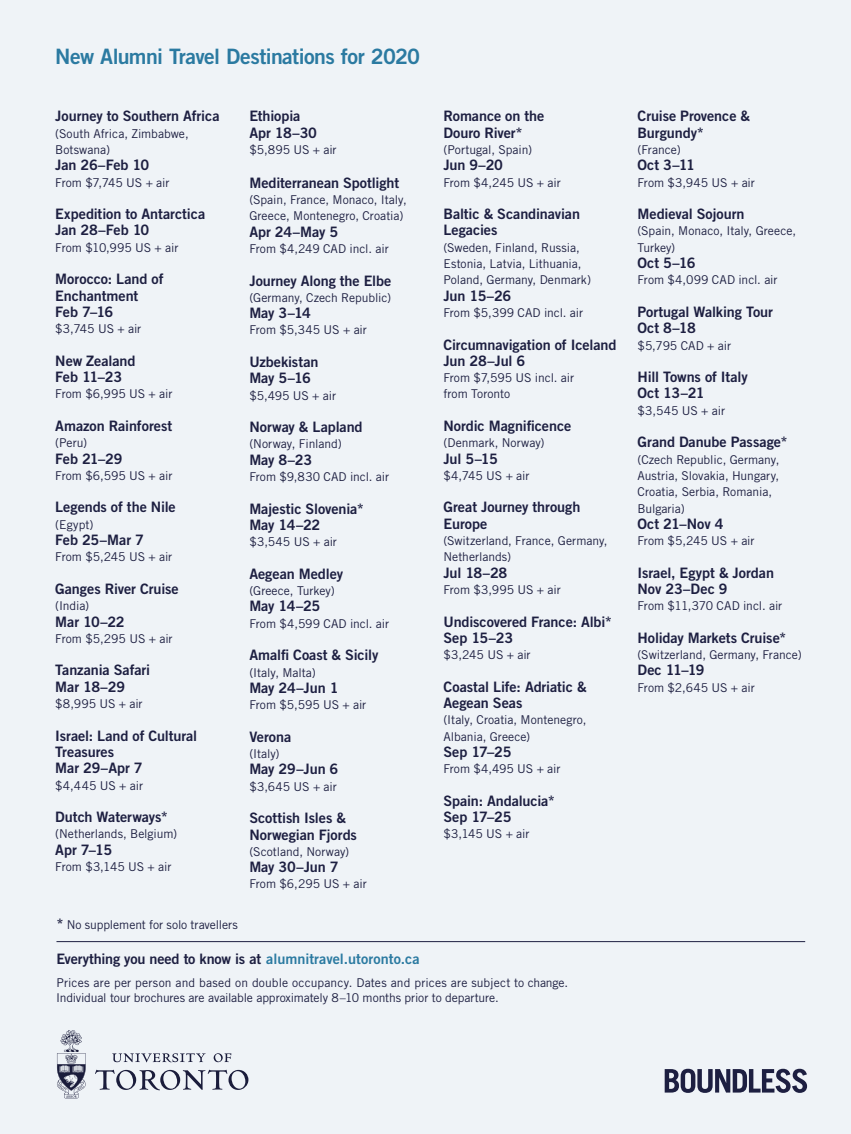
<style>
.page{position:relative;width:851px;height:1134px;background:#fff}
.page>*{position:absolute;margin:0;border:0;box-sizing:border-box;transform-origin:0 0}
.t1{font:21.15px "Trade Gothic LT Std Bd 2";letter-spacing:-.03em;color:#2b7aa1}
.t2{font:14.4px/16.4px "Trade Gothic LT Std Bd 2";letter-spacing:-.005em;color:#1d1f41}
.t3{font:12.15px/16.4px "Trade Gothic LT Std";letter-spacing:-.005em;color:#1d1f41}
.s1{font-family:"Trade Gothic LT Std Bd 2";font-size:14.4px}
.s2{color:#2b7aa1}
</style>
<div class="page">
<div style="left:0;top:0;width:850px;height:1134px;background:#eff3f7"></div>
<svg style="left:664px;top:1069px;width:143px;height:24px"></svg>
<hr style="left:56px;top:941px;width:749px;height:1px;background:#1d1f41">
<svg style="left:95px;top:1053px;width:153px;height:37px"></svg>
<svg style="left:57px;top:1030px;width:29px;height:69px"></svg>
<h1 class="t1" style="left:55px;top:43px;width:366px">New Alumni Travel Destinations for 2020</h1>
<p class="t2" style="left:55px;top:108px;width:166px">Journey to Southern Africa</p>
<p class="t3" style="left:55px;top:125px;width:135px">(South Africa, Zimbabwe,<br>Botswana)</p>
<p class="t2" style="left:55px;top:157px;width:95px">Jan 26–Feb 10</p>
<p class="t3" style="left:55px;top:174px;width:116px">From $7,745 US + air</p>
<p class="t2" style="left:55px;top:206px;width:151px">Expedition to Antarctica<br>Jan 28–Feb 10</p>
<p class="t3" style="left:55px;top:239px;width:125px">From $10,995 US + air</p>
<p class="t2" style="left:55px;top:271px;width:110px">Morocco: Land of<br>Enchantment<br>Feb 7–16</p>
<p class="t3" style="left:55px;top:321px;width:87px">$3,745 US + air</p>
<p class="t2" style="left:55px;top:352px;width:82px">New Zealand<br>Feb 11–23</p>
<p class="t3" style="left:55px;top:386px;width:119px">From $6,995 US + air</p>
<p class="t2" style="left:55px;top:417px;width:118px">Amazon Rainforest</p>
<p class="t3" style="left:55px;top:435px;width:33px">(Peru)</p>
<p class="t2" style="left:55px;top:450px;width:69px">Feb 21–29</p>
<p class="t3" style="left:55px;top:467px;width:119px">From $6,595 US + air</p>
<p class="t2" style="left:55px;top:499px;width:122px">Legends of the Nile</p>
<p class="t3" style="left:55px;top:516px;width:40px">(Egypt)</p>
<p class="t2" style="left:55px;top:532px;width:90px">Feb 25–Mar 7</p>
<p class="t3" style="left:55px;top:549px;width:118px">From $5,245 US + air</p>
<p class="t2" style="left:55px;top:580px;width:125px">Ganges River Cruise</p>
<p class="t3" style="left:55px;top:598px;width:35px">(India)</p>
<p class="t2" style="left:55px;top:613px;width:71px">Mar 10–22</p>
<p class="t3" style="left:55px;top:630px;width:119px">From $5,295 US + air</p>
<p class="t2" style="left:55px;top:662px;width:96px">Tanzania Safari<br>Mar 18–29</p>
<p class="t3" style="left:55px;top:695px;width:89px">$8,995 US + air</p>
<p class="t2" style="left:55px;top:727px;width:143px">Israel: Land of Cultural<br>Treasures<br>Mar 29–Apr 7</p>
<p class="t3" style="left:55px;top:777px;width:89px">$4,445 US + air</p>
<p class="t2" style="left:55px;top:809px;width:114px">Dutch Waterways*</p>
<p class="t3" style="left:55px;top:826px;width:123px">(Netherlands, Belgium)</p>
<p class="t2" style="left:55px;top:841px;width:58px">Apr 7–15</p>
<p class="t3" style="left:55px;top:858px;width:118px">From $3,145 US + air</p>
<p class="t3" style="left:56px;top:917px;width:183px"><span class="s1">*</span> No supplement for solo travellers</p>
<p class="t2" style="left:249px;top:108px;width:69px">Ethiopia<br>Apr 18–30</p>
<p class="t3" style="left:249px;top:141px;width:89px">$5,895 US + air</p>
<p class="t2" style="left:249px;top:174px;width:151px">Mediterranean Spotlight</p>
<p class="t3" style="left:249px;top:191px;width:159px">(Spain, France, Monaco, Italy,<br>Greece, Montenegro, Croatia)</p>
<p class="t2" style="left:249px;top:223px;width:90px">Apr 24–May 5</p>
<p class="t3" style="left:249px;top:240px;width:141px">From $4,249 CAD incl. air</p>
<p class="t2" style="left:249px;top:272px;width:143px">Journey Along the Elbe</p>
<p class="t3" style="left:249px;top:289px;width:143px">(Germany, Czech Republic)</p>
<p class="t2" style="left:249px;top:305px;width:63px">May 3–14</p>
<p class="t3" style="left:249px;top:322px;width:119px">From $5,345 US + air</p>
<p class="t2" style="left:249px;top:353px;width:71px">Uzbekistan<br>May 5–16</p>
<p class="t3" style="left:249px;top:387px;width:88px">$5,495 US + air</p>
<p class="t2" style="left:249px;top:419px;width:115px">Norway &amp; Lapland</p>
<p class="t3" style="left:249px;top:436px;width:94px">(Norway, Finland)</p>
<p class="t2" style="left:249px;top:451px;width:65px">May 8–23</p>
<p class="t3" style="left:249px;top:468px;width:141px">From $9,830 CAD incl. air</p>
<p class="t2" style="left:249px;top:500px;width:116px">Majestic Slovenia*<br>May 14–22</p>
<p class="t3" style="left:249px;top:534px;width:89px">$3,545 US + air</p>
<p class="t2" style="left:249px;top:565px;width:95px">Aegean Medley</p>
<p class="t3" style="left:249px;top:582px;width:87px">(Greece, Turkey)</p>
<p class="t2" style="left:249px;top:598px;width:72px">May 14–25</p>
<p class="t3" style="left:249px;top:615px;width:141px">From $4,599 CAD incl. air</p>
<p class="t2" style="left:249px;top:647px;width:130px">Amalfi Coast &amp; Sicily</p>
<p class="t3" style="left:249px;top:664px;width:68px">(Italy, Malta)</p>
<p class="t2" style="left:249px;top:679px;width:91px">May 24–Jun 1</p>
<p class="t3" style="left:249px;top:697px;width:118px">From $5,595 US + air</p>
<p class="t2" style="left:249px;top:728px;width:43px">Verona</p>
<p class="t3" style="left:249px;top:745px;width:32px">(Italy)</p>
<p class="t2" style="left:249px;top:761px;width:91px">May 29–Jun 6</p>
<p class="t3" style="left:249px;top:778px;width:89px">$3,645 US + air</p>
<p class="t2" style="left:249px;top:810px;width:109px">Scottish Isles &amp;<br>Norwegian Fjords</p>
<p class="t3" style="left:249px;top:843px;width:101px">(Scotland, Norway)</p>
<p class="t2" style="left:249px;top:859px;width:91px">May 30–Jun 7</p>
<p class="t3" style="left:249px;top:876px;width:119px">From $6,295 US + air</p>
<p class="t2" style="left:443px;top:108px;width:102px">Romance on the<br>Douro River*</p>
<p class="t3" style="left:443px;top:141px;width:90px">(Portugal, Spain)</p>
<p class="t2" style="left:443px;top:157px;width:61px">Jun 9–20</p>
<p class="t3" style="left:443px;top:174px;width:119px">From $4,245 US + air</p>
<p class="t2" style="left:443px;top:206px;width:138px">Baltic &amp; Scandinavian<br>Legacies</p>
<p class="t3" style="left:443px;top:239px;width:149px">(Sweden, Finland, Russia,<br>Estonia, Latvia, Lithuania,<br>Poland, Germany, Denmark)</p>
<p class="t2" style="left:443px;top:287px;width:69px">Jun 15–26</p>
<p class="t3" style="left:443px;top:304px;width:141px">From $5,399 CAD incl. air</p>
<p class="t2" style="left:443px;top:336px;width:174px">Circumnavigation of Iceland<br>Jun 28–Jul 6</p>
<p class="t3" style="left:443px;top:369px;width:132px">From $7,595 US incl. air from Toronto</p>
<p class="t2" style="left:443px;top:417px;width:129px">Nordic Magnificence</p>
<p class="t3" style="left:443px;top:435px;width:103px">(Denmark, Norway)</p>
<p class="t2" style="left:443px;top:450px;width:56px">Jul 5–15</p>
<p class="t3" style="left:443px;top:467px;width:88px">$4,745 US + air</p>
<p class="t2" style="left:443px;top:499px;width:138px">Great Journey through<br>Europe</p>
<p class="t3" style="left:443px;top:532px;width:166px">(Switzerland, France, Germany,<br>Netherlands)</p>
<p class="t2" style="left:443px;top:564px;width:65px">Jul 18–28</p>
<p class="t3" style="left:443px;top:581px;width:119px">From $3,995 US + air</p>
<p class="t2" style="left:443px;top:613px;width:170px">Undiscovered France: Albi*<br>Sep 15–23</p>
<p class="t3" style="left:443px;top:647px;width:89px">$3,245 US + air</p>
<p class="t2" style="left:443px;top:678px;width:145px">Coastal Life: Adriatic &amp;<br>Aegean Seas</p>
<p class="t3" style="left:443px;top:712px;width:144px">(Italy, Croatia, Montenegro,<br>Albania, Greece)</p>
<p class="t2" style="left:443px;top:743px;width:70px">Sep 17–25</p>
<p class="t3" style="left:443px;top:761px;width:119px">From $4,495 US + air</p>
<p class="t2" style="left:443px;top:792px;width:113px">Spain: Andalucia*<br>Sep 17–25</p>
<p class="t3" style="left:443px;top:826px;width:88px">$3,145 US + air</p>
<p class="t2" style="left:56px;top:951px;width:365px">Everything you need to know is at <span class="s2">alumnitravel.utoronto.ca</span></p>
<p class="t3" style="left:56px;top:975px;width:513px;line-height:15.1px">Prices are per person and based on double occupancy. Dates and prices are subject to change.<br>Individual tour brochures are available approximately 8–10 months prior to departure.</p>
<p class="t2" style="left:637px;top:108px;width:114px">Cruise Provence &amp;<br>Burgundy*</p>
<p class="t3" style="left:637px;top:141px;width:45px">(France)</p>
<p class="t2" style="left:637px;top:157px;width:59px">Oct 3–11</p>
<p class="t3" style="left:637px;top:174px;width:119px">From $3,945 US + air</p>
<p class="t2" style="left:637px;top:206px;width:108px">Medieval Sojourn</p>
<p class="t3" style="left:637px;top:223px;width:160px">(Spain, Monaco, Italy, Greece,<br>Turkey)</p>
<p class="t2" style="left:637px;top:255px;width:60px">Oct 5–16</p>
<p class="t3" style="left:637px;top:272px;width:141px">From $4,099 CAD incl. air</p>
<p class="t2" style="left:637px;top:303px;width:137px">Portugal Walking Tour<br>Oct 8–18</p>
<p class="t3" style="left:637px;top:337px;width:95px">$5,795 CAD + air</p>
<p class="t2" style="left:637px;top:369px;width:112px">Hill Towns of Italy<br>Oct 13–21</p>
<p class="t3" style="left:637px;top:402px;width:89px">$3,545 US + air</p>
<p class="t2" style="left:637px;top:434px;width:151px">Grand Danube Passage*</p>
<p class="t3" style="left:637px;top:451px;width:143px">(Czech Republic, Germany,<br>Austria, Slovakia, Hungary,<br>Croatia, Serbia, Romania,<br>Bulgaria)</p>
<p class="t2" style="left:637px;top:515px;width:87px">Oct 21–Nov 4</p>
<p class="t3" style="left:637px;top:532px;width:118px">From $5,245 US + air</p>
<p class="t2" style="left:637px;top:564px;width:138px">Israel, Egypt &amp; Jordan<br>Nov 23–Dec 9</p>
<p class="t3" style="left:637px;top:598px;width:146px">From $11,370 CAD incl. air</p>
<p class="t2" style="left:637px;top:629px;width:150px">Holiday Markets Cruise*</p>
<p class="t3" style="left:637px;top:647px;width:166px">(Switzerland, Germany, France)</p>
<p class="t2" style="left:637px;top:662px;width:69px">Dec 11–19</p>
<p class="t3" style="left:637px;top:679px;width:119px">From $2,645 US + air</p>
</div>
